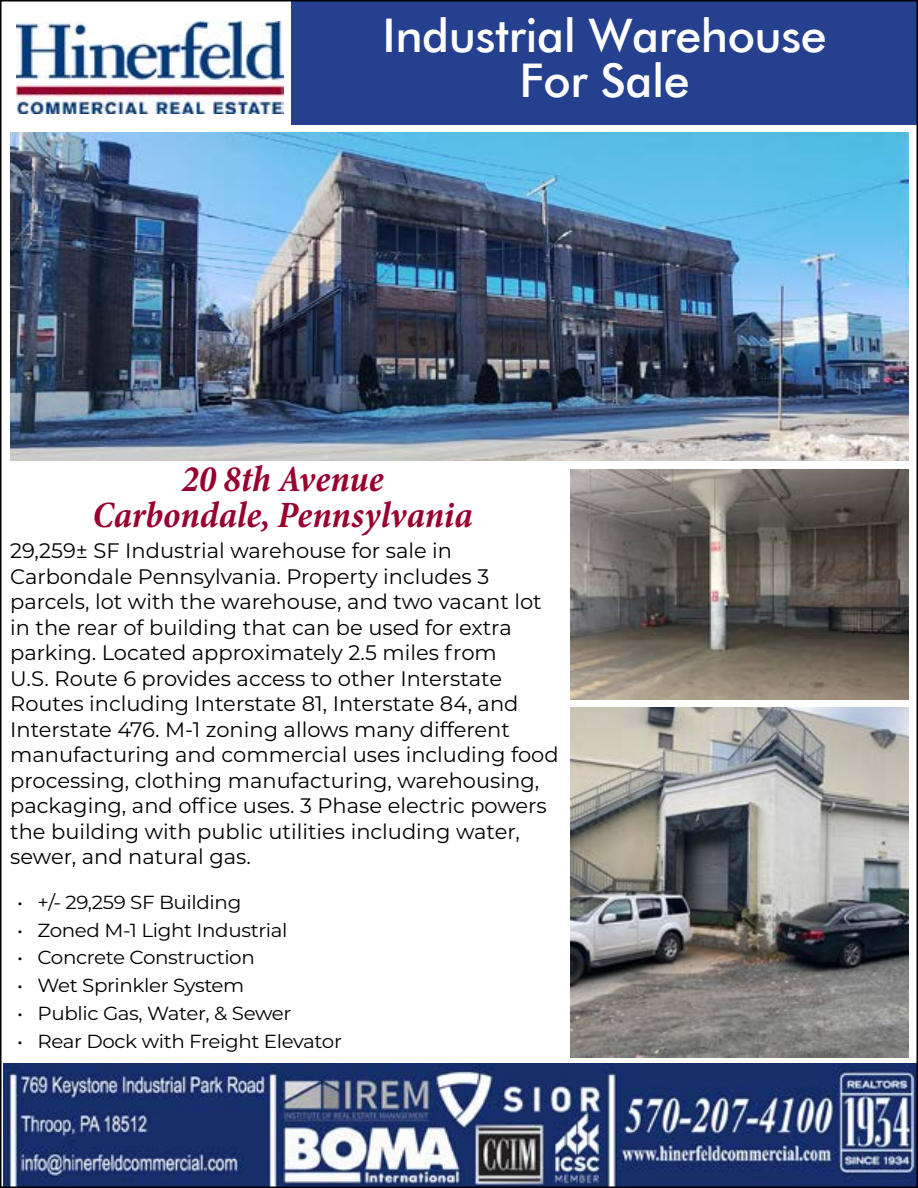
<style>
.page{position:relative;width:918px;height:1188px;background:#fff}
.page>*{position:absolute;margin:0;border:0;box-sizing:border-box;transform-origin:0 0}
.t1{font:500 46.5px/45px "Futura BT";letter-spacing:-.01em;color:#fff;text-align:center}
.t2{font:italic 700 condensed 37.5px/36px "Minion Pro";color:#98002e;text-align:center}
.t3{font:21px/25.5px "Montserrat";color:#000}
.t4{font:18.9px "Montserrat";letter-spacing:-.02em;color:#000;scale:1.05 1}
</style>
<div class="page">
<div style="left:291px;top:0;width:627px;height:125px;background:#25408f"></div>
<img style="left:17px;top:22px;width:266px;height:92px">
<img style="left:3px;top:1063px;width:912px;height:122px">
<img style="left:10px;top:133px;width:898px;height:327px">
<img style="left:570px;top:707px;width:338px;height:350px">
<img style="left:570px;top:469px;width:338px;height:231px">
<h1 class="t1" style="left:383px;top:13px;width:446px">Industrial Warehouse<br>For Sale</h1>
<h2 class="t2" style="left:92px;top:461px;width:382px">20 8th Avenue<br>Carbondale, Pennsylvania</h2>
<p class="t3" style="left:10px;top:537px;width:550px">29,259± SF Industrial warehouse for sale in Carbondale Pennsylvania. Property includes 3 parcels, lot with the warehouse, and two vacant lot in the rear of building that can be used for extra parking. Located approximately 2.5 miles from<br>U.S. Route 6 provides access to other Interstate Routes including Interstate 81, Interstate 84, and Interstate 476. M-1 zoning allows many different manufacturing and commercial uses including food processing, clothing manufacturing, warehousing, packaging, and office uses. 3 Phase electric powers the building with public utilities including water, sewer, and natural gas.</p>
<p class="t4" style="left:17px;top:889px;width:215px">• +/- 29,259 SF Building</p>
<p class="t4" style="left:17px;top:917px;width:259px">• Zoned M-1 Light Industrial</p>
<p class="t4" style="left:17px;top:945px;width:228px">• Concrete Construction</p>
<p class="t4" style="left:17px;top:972px;width:218px">• Wet Sprinkler System</p>
<p class="t4" style="left:17px;top:1000px;width:263px">• Public Gas, Water, &amp; Sewer</p>
<p class="t4" style="left:17px;top:1028px;width:311px">• Rear Dock with Freight Elevator</p>
</div>
